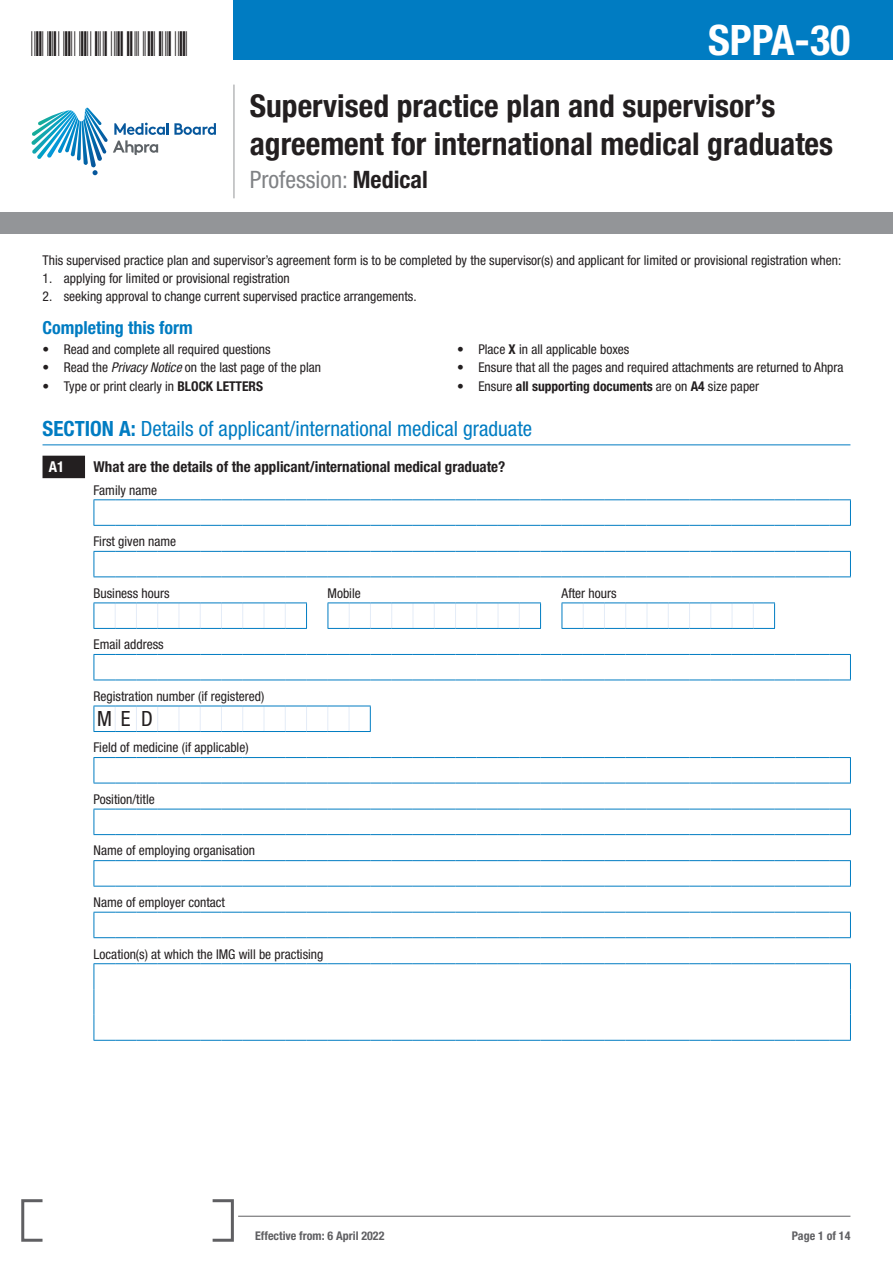
<style>
.page{position:relative;width:893px;height:1263px;background:#fff}
.page>*{position:absolute;margin:0;border:0;box-sizing:border-box;transform-origin:0 0}
.t1{font:700 condensed 42px "Helvetica Neue LT Std";color:#fff}
.t2{font:33px "Free 3 of 9";letter-spacing:.1em;color:#231f20}
.t3{font:700 condensed 31.5px/37.8px "Helvetica Neue LT Std";color:#231f20}
.t4{font:condensed 24px "Helvetica Neue LT Std";color:#808285}
.Section-header{font:condensed 21px "Helvetica Neue LT Std";color:#007cc2}
.answerbox_faded_text{font:condensed 21px "Helvetica Neue LT Std";color:#231f20}
.Guidelines-subheader{font:700 condensed 18px "Helvetica Neue LT Std";color:#007cc2}
.Questions{font:700 condensed 15px "Helvetica Neue LT Std";color:#231f20}
.Q_numbers_in_black{font:700 condensed 15px "Helvetica Neue LT Std";color:#fff}
.Guidelines-paragraph{font:condensed 13.5px "Helvetica Neue LT Std";color:#231f20}
.Answer_block_text{font:condensed 13.5px "Helvetica Neue LT Std";color:#231f20}
.Answers_additional_t{font:condensed 13.5px "Helvetica Neue LT Std";color:#231f20}
.t5{font:700 condensed 13.5px "Helvetica Neue LT Std";color:#231f20}
.t6{font:700 condensed 12px "Helvetica Neue LT Std";color:#5f5f62}
.s1{font-weight:700;color:#231f20}
.s2{font-style:italic}
.s3{font-weight:700}
.s4{font-weight:400}
</style>
<div class="page">
<svg style="left:32px;top:108px;width:184px;height:67px"></svg>
<hr style="left:234px;top:85px;width:1px;height:113px;background:#939598">
<div style="left:234px;top:0;width:659px;height:60px;background:#007cc2"></div>
<div style="left:0;top:213px;width:893px;height:21px;background:#939598"></div>
<svg style="left:21px;top:1199px;width:213px;height:43px"></svg>
<hr style="left:238px;top:1216px;width:612px;height:1px;background:#5f5f62">
<hr style="left:43px;top:444px;width:807px;height:1px;background:#007cc2">
<div style="left:43px;top:456px;width:42px;height:22px;background:#231f20"></div>
<svg style="left:94px;top:499px;width:757px;height:27px"></svg>
<svg style="left:94px;top:551px;width:757px;height:26px"></svg>
<svg style="left:94px;top:602px;width:213px;height:27px"></svg>
<svg style="left:328px;top:602px;width:213px;height:27px"></svg>
<svg style="left:562px;top:602px;width:213px;height:27px"></svg>
<svg style="left:94px;top:654px;width:757px;height:27px"></svg>
<svg style="left:94px;top:706px;width:277px;height:26px"></svg>
<svg style="left:94px;top:757px;width:757px;height:27px"></svg>
<svg style="left:94px;top:809px;width:757px;height:26px"></svg>
<svg style="left:94px;top:860px;width:757px;height:27px"></svg>
<svg style="left:94px;top:912px;width:757px;height:26px"></svg>
<hr style="left:795px;top:963px;width:34px;height:1px;background:#007cc2">
<svg style="left:94px;top:963px;width:701px;height:78px"></svg>
<hr style="left:795px;top:1040px;width:34px;height:1px;background:#007cc2">
<svg style="left:829px;top:963px;width:22px;height:78px"></svg>
<h2 class="t2" style="left:32px;top:25px;width:158px">*SPPA-301*</h2>
<h1 class="t1" style="left:708px;top:15px;width:144px">SPPA-30</h1>
<h3 class="t3" style="left:250px;top:87px;width:585px">Supervised practice plan and supervisor’s agreement for international medical graduates</h3>
<h3 class="t4" style="left:250px;top:166px;width:180px">Profession: <span class="s1">Medical</span></h3>
<p class="Guidelines-paragraph" style="left:43px;top:252px;width:800px">This supervised practice plan and supervisor’s agreement form is to be completed by the supervisor(s) and applicant for limited or provisional registration when:</p>
<p class="Guidelines-paragraph" style="left:43px;top:271px;width:249px">1. applying for limited or provisional registration</p>
<p class="Guidelines-paragraph" style="left:43px;top:289px;width:376px">2. seeking approval to change current supervised practice arrangements.</p>
<p class="Guidelines-subheader" style="left:43px;top:316px;width:152px">Completing this form</p>
<p class="Guidelines-paragraph" style="left:43px;top:342px;width:230px">• Read and complete all required questions</p>
<p class="Guidelines-paragraph" style="left:43px;top:360px;width:280px">• Read the <span class="s2">Privacy Notice</span> on the last page of the plan</p>
<p class="Guidelines-paragraph" style="left:43px;top:378px;width:222px">• Type or print clearly in <span class="s3">BLOCK LETTERS</span></p>
<p class="Guidelines-paragraph" style="left:457px;top:342px;width:174px">• Place <span class="s3">X</span> in all applicable boxes</p>
<p class="Guidelines-paragraph" style="left:457px;top:360px;width:388px">• Ensure that all the pages and required attachments are returned to Ahpra</p>
<p class="t5" style="left:457px;top:378px;width:304px"><span class="s4">• Ensure</span> all supporting documents <span class="s4">are on</span> A4 <span class="s4">size paper</span></p>
<p class="Section-header" style="left:43px;top:416px;width:491px"><span class="s3">SECTION A:</span> Details of applicant/international medical graduate</p>
<p class="Q_numbers_in_black" style="left:49px;top:458px;width:17px">A1</p>
<p class="Questions" style="left:94px;top:458px;width:413px">What are the details of the applicant/international medical graduate?</p>
<p class="Answers_additional_t" style="left:94px;top:482px;width:65px">Family name</p>
<p class="Answers_additional_t" style="left:94px;top:534px;width:84px">First given name</p>
<p class="Answer_block_text" style="left:94px;top:585px;width:77px">Business hours</p>
<p class="Answer_block_text" style="left:328px;top:585px;width:35px">Mobile</p>
<p class="Answer_block_text" style="left:562px;top:585px;width:56px">After hours</p>
<p class="Answer_block_text" style="left:94px;top:637px;width:72px">Email address</p>
<p class="Answer_block_text" style="left:94px;top:688px;width:172px">Registration number (if registered)</p>
<p class="answerbox_faded_text" style="left:97px;top:707px;width:35px">M E</p>
<p class="answerbox_faded_text" style="left:141px;top:707px;width:13px">D</p>
<p class="Answer_block_text" style="left:94px;top:740px;width:157px">Field of medicine (if applicable)</p>
<p class="Answer_block_text" style="left:94px;top:791px;width:63px">Position/title</p>
<p class="Answer_block_text" style="left:94px;top:843px;width:163px">Name of employing organisation</p>
<p class="Answer_block_text" style="left:94px;top:894px;width:133px">Name of employer contact</p>
<p class="Answers_additional_t" style="left:94px;top:946px;width:231px">Location(s) at which the IMG will be practising</p>
<p class="t6" style="left:255px;top:1228px;width:131px">Effective from: 6 April 2022</p>
<p class="t6" style="left:792px;top:1228px;width:60px">Page 1 of 14</p>
</div>
